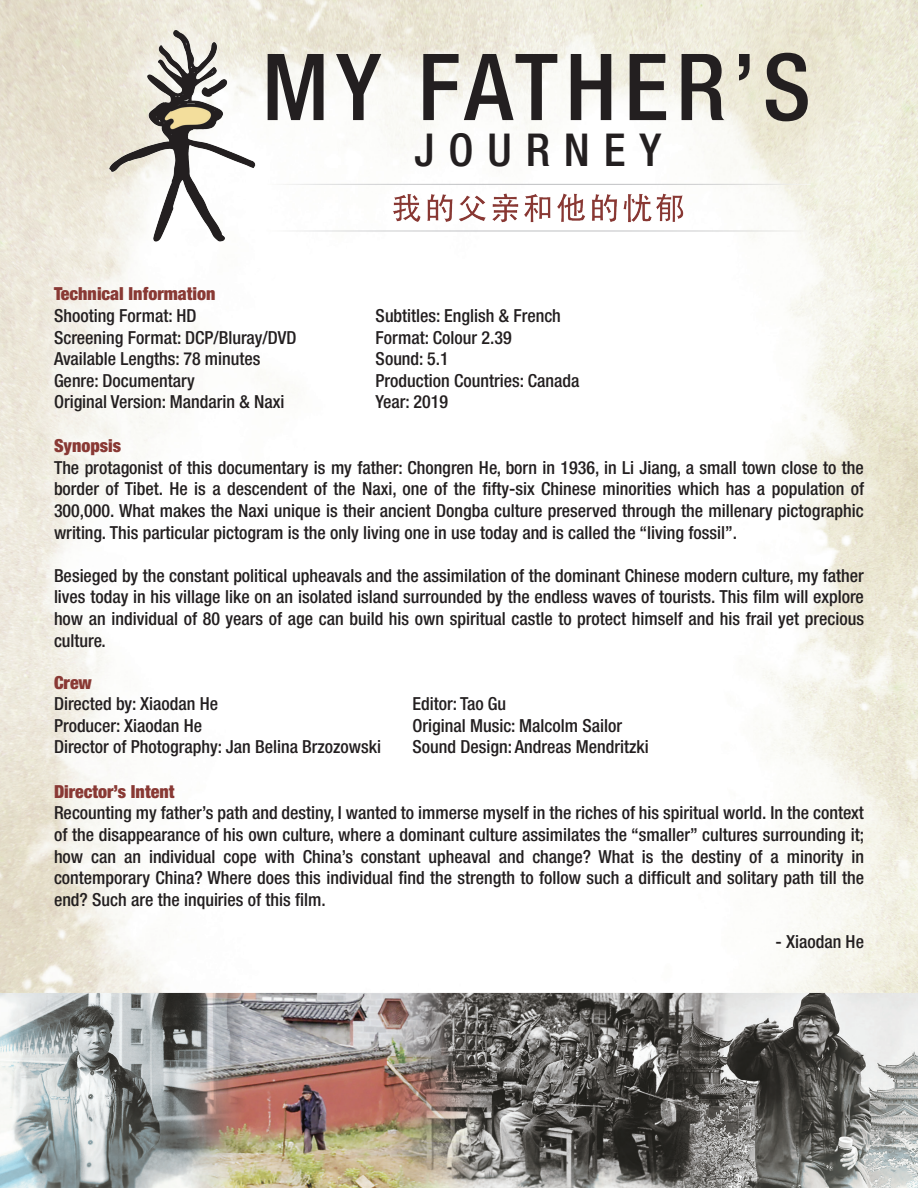
<style>
.page{position:relative;width:918px;height:1188px;background:#fff}
.page>*{position:absolute;margin:0;border:0;box-sizing:border-box;transform-origin:0 0}
.t1{font:500 condensed 92.55px "Helvetica Neue LT Std";letter-spacing:.08em;color:#231f20}
.t2{font:500 condensed 45.3px "Helvetica Neue LT Std";letter-spacing:.305em;color:#231f20}
.t3{font:500 condensed 18px/21.6px "Helvetica Neue LT Std";color:#231f20;text-align:justify}
.t4{font:900 condensed 18px "Helvetica Neue LT Std";color:#893934}
</style>
<div class="page">
<img style="left:0;top:0;width:918px;height:1188px">
<img style="left:107px;top:24px;width:168px;height:222px">
<img style="left:380px;top:183px;width:317px;height:48px">
<hr style="left:268px;top:184px;width:543px;height:1px;background:#fff">
<hr style="left:268px;top:231px;width:543px;height:1px;background:#fff">
<p class="t1" style="left:262px;top:32px;width:550px">MY FATHER’S</p>
<p class="t2" style="left:414px;top:122px;width:248px">JOURNEY</p>
<p class="t4" style="left:54px;top:283px;width:163px">Technical Information</p>
<p class="t3" style="left:54px;top:305px;width:144px">Shooting Format: HD</p>
<p class="t3" style="left:54px;top:326px;width:244px">Screening Format: DCP/Bluray/DVD</p>
<p class="t3" style="left:54px;top:348px;width:208px">Available Lengths: 78 minutes</p>
<p class="t3" style="left:54px;top:369px;width:142px">Genre: Documentary</p>
<p class="t3" style="left:54px;top:391px;width:232px">Original Version: Mandarin &amp; Naxi</p>
<p class="t3" style="left:376px;top:305px;width:187px">Subtitles: English &amp; French</p>
<p class="t3" style="left:376px;top:326px;width:138px">Format: Colour 2.39</p>
<p class="t3" style="left:376px;top:348px;width:75px">Sound: 5.1</p>
<p class="t3" style="left:376px;top:369px;width:205px">Production Countries: Canada</p>
<p class="t3" style="left:376px;top:391px;width:74px">Year: 2019</p>
<p class="t4" style="left:54px;top:435px;width:69px">Synopsis</p>
<p class="t3" style="left:54px;top:456px;width:812px">The protagonist of this documentary is my father: Chongren He, born in 1936, in Li Jiang, a small town close to the border of Tibet. He is a descendent of the Naxi, one of the fifty-six Chinese minorities which has a population of 300,000. What makes the Naxi unique is their ancient Dongba culture preserved through the millenary pictographic writing. This particular pictogram is the only living one in use today and is called the “living fossil”.</p>
<p class="t3" style="left:54px;top:564px;width:812px">Besieged by the constant political upheavals and the assimilation of the dominant Chinese modern culture, my father lives today in his village like on an isolated island surrounded by the endless waves of tourists. This film will explore how an individual of 80 years of age can build his own spiritual castle to protect himself and his frail yet precious culture.</p>
<p class="t4" style="left:54px;top:671px;width:39px">Crew</p>
<p class="t3" style="left:54px;top:693px;width:166px">Directed by: Xiaodan He</p>
<p class="t3" style="left:54px;top:714px;width:150px">Producer: Xiaodan He</p>
<p class="t3" style="left:54px;top:736px;width:329px">Director of Photography: Jan Belina Brzozowski</p>
<p class="t3" style="left:412px;top:693px;width:95px">Editor: Tao Gu</p>
<p class="t3" style="left:412px;top:714px;width:211px">Original Music: Malcolm Sailor</p>
<p class="t3" style="left:412px;top:736px;width:238px">Sound Design: Andreas Mendritzki</p>
<p class="t4" style="left:54px;top:780px;width:122px">Director’s Intent</p>
<p class="t3" style="left:54px;top:802px;width:812px">Recounting my father’s path and destiny, I wanted to immerse myself in the riches of his spiritual world. In the context of the disappearance of his own culture, where a dominant culture assimilates the “smaller” cultures surrounding it; how can an individual cope with China’s constant upheaval and change? What is the destiny of a minority in contemporary China? Where does this individual find the strength to follow such a difficult and solitary path till the end? Such are the inquiries of this film.</p>
<p class="t3" style="left:775px;top:931px;width:90px">- Xiaodan He</p>
</div>
